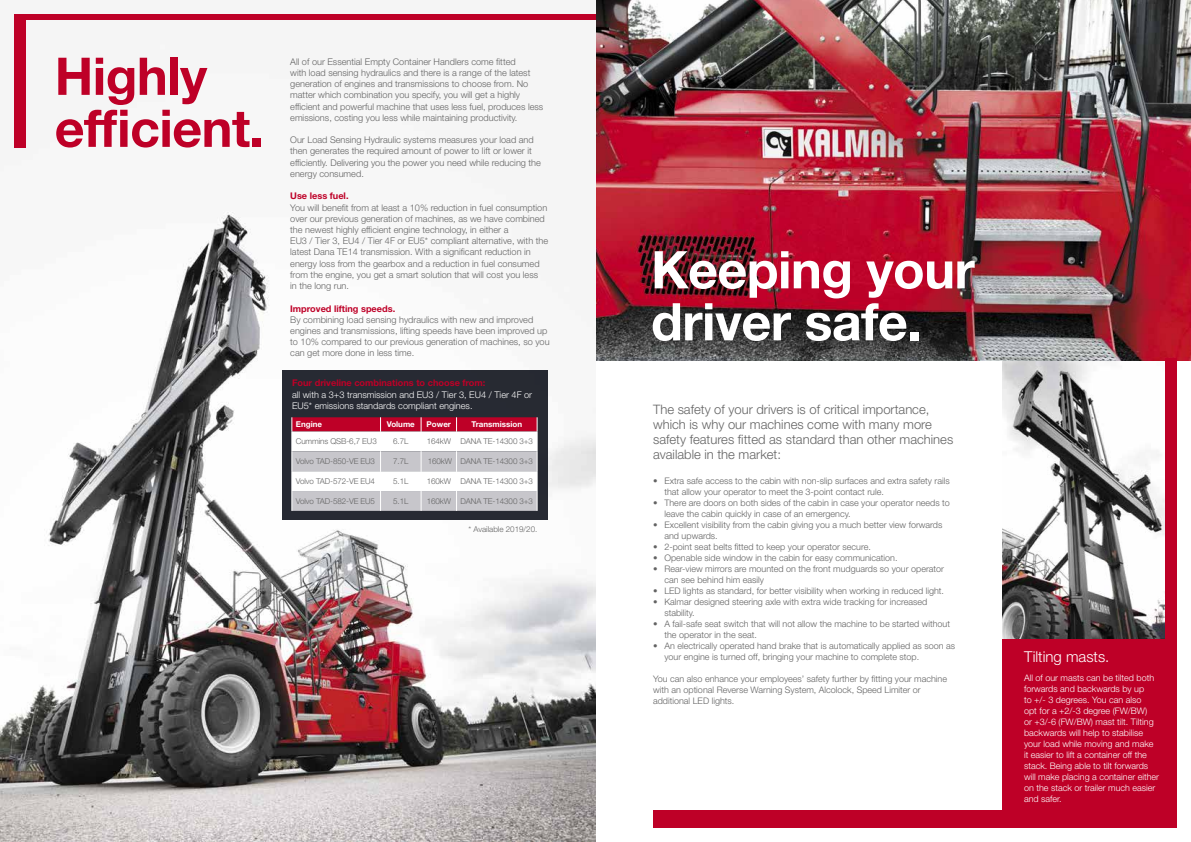
<style>
.page{position:relative;width:1191px;height:842px;background:#fff}
.page>*{position:absolute;margin:0;border:0;box-sizing:border-box;transform-origin:0 0}
.t1{font:700 52px/52px "Helvetica Neue";letter-spacing:-.01em;color:#fff}
.t2{font:700 52px/52px "Helvetica Neue";letter-spacing:-.01em;color:#be0027}
.t3{font:300 15px "Helvetica Neue LT Std";color:#fff}
.t4{font:300 13px/15px "Helvetica Neue LT Std";color:#636363}
.t5{font:300 9.2px/11.2px "Helvetica Neue LT Std";color:#636363}
.t6{font:300 9.2px/11.2px "Helvetica Neue LT Std";color:#fff}
.t7{font:700 9.2px "Helvetica Neue LT Std";color:#be0027}
.t8{font:300 9px/11px "Helvetica Neue LT Std";color:#636363}
.t9{font:300 9px/11px "Helvetica Neue LT Std";color:#fff}
.t10{font:300 8px "Helvetica Neue LT Std";letter-spacing:-.01em;color:#636363}
.t11{font:700 8px "Helvetica Neue LT Std";color:#fff}
</style>
<div class="page">
<img style="left:1002px;top:360px;width:163px;height:279px">
<img style="left:595px;top:0;width:596px;height:360px">
<img style="left:0;top:212px;width:595px;height:630px">
<div style="left:1002px;top:639px;width:174px;height:180px;background:#be0027"></div>
<div style="left:282px;top:371px;width:265px;height:149px;background:#282b34"></div>
<svg style="left:292px;top:417px;width:246px;height:94px;background:#dbbfc7"></svg>
<div style="left:653px;top:811px;width:523px;height:17px;background:#be0027"></div>
<div style="left:14px;top:14px;width:12px;height:134px;background:#be0027"></div>
<div style="left:14px;top:14px;width:581px;height:6px;background:#be0027"></div>
<div style="left:1165px;top:358px;width:11px;height:312px;background:#be0027"></div>
<h1 class="t2" style="left:55px;top:52px;width:211px">Highly efficient.</h1>
<p class="t5" style="left:290px;top:56px;width:255px">All of our Essential Empty Container Handlers come fitted<br>with load sensing hydraulics and there is a range of the latest generation of engines and transmissions to choose from. No matter which combination you specify, you will get a highly efficient and powerful machine that uses less fuel, produces less emissions, costing you less while maintaining productivity.</p>
<p class="t5" style="left:290px;top:134px;width:252px">Our Load Sensing Hydraulic systems measures your load and then generates the required amount of power to lift or lower it efficiently. Delivering you the power you need while reducing the energy consumed.</p>
<p class="t7" style="left:290px;top:190px;width:60px">Use less fuel.</p>
<p class="t5" style="left:290px;top:201px;width:259px">You will benefit from at least a 10% reduction in fuel consumption over our previous generation of machines, as we have combined the newest highly efficient engine technology, in either a<br>EU3 / Tier 3, EU4 / Tier 4F or EU5* compliant alternative, with the latest Dana TE14 transmission. With a significant reduction in energy loss from the gearbox and a reduction in fuel consumed from the engine, you get a smart solution that will cost you less<br>in the long run.</p>
<p class="t7" style="left:290px;top:303px;width:107px">Improved lifting speeds.</p>
<p class="t5" style="left:290px;top:314px;width:261px">By combining load sensing hydraulics with new and improved engines and transmissions, lifting speeds have been improved up to 10% compared to our previous generation of machines, so you can get more done in less time.</p>
<p class="t7" style="left:292px;top:377px;width:195px">Four driveline combinations to choose from:</p>
<p class="t6" style="left:292px;top:388px;width:241px">all with a 3+3 transmission and EU3 / Tier 3, EU4 / Tier 4F or<br>EU5* emissions standards compliant engines.</p>
<p class="t11" style="left:296px;top:419px;width:28px">Engine</p>
<p class="t11" style="left:387px;top:419px;width:30px">Volume</p>
<p class="t11" style="left:426px;top:419px;width:26px">Power</p>
<p class="t11" style="left:471px;top:419px;width:52px">Transmission</p>
<p class="t10" style="left:296px;top:436px;width:82px">Cummins QSB-6,7 EU3</p>
<p class="t10" style="left:393px;top:436px;width:17px">6.7L</p>
<p class="t10" style="left:427px;top:436px;width:108px">164kW DANA TE-14300 3+3</p>
<p class="t10" style="left:296px;top:456px;width:81px">Volvo TAD-850-VE EU3</p>
<p class="t10" style="left:393px;top:456px;width:17px">7.7L</p>
<p class="t10" style="left:428px;top:456px;width:107px">160kW DANA TE-14300 3+3</p>
<p class="t10" style="left:296px;top:476px;width:81px">Volvo TAD-572-VE EU4</p>
<p class="t10" style="left:393px;top:476px;width:17px">5.1L</p>
<p class="t10" style="left:427px;top:476px;width:108px">160kW DANA TE-14300 3+3</p>
<p class="t10" style="left:296px;top:496px;width:81px">Volvo TAD-582-VE EU5</p>
<p class="t10" style="left:393px;top:496px;width:17px">5.1L</p>
<p class="t10" style="left:427px;top:496px;width:108px">160kW DANA TE-14300 3+3</p>
<p class="t10" style="left:468px;top:525px;width:70px">* Available 2019/20.</p>
<h1 class="t1" style="left:651px;top:245px;width:325px">Keeping your driver safe.</h1>
<h3 class="t4" style="left:653px;top:402px;width:302px">The safety of your drivers is of critical importance, which is why our machines come with many more safety features fitted as standard than other machines available in the market:</h3>
<p class="t8" style="left:664px;top:475px;width:287px;text-indent:-11px">• Extra safe access to the cabin with non-slip surfaces and extra safety rails that allow your operator to meet the 3-point contact rule.</p>
<p class="t8" style="left:664px;top:497px;width:287px;text-indent:-11px">• There are doors on both sides of the cabin in case your operator needs to leave the cabin quickly in case of an emergency.</p>
<p class="t8" style="left:664px;top:519px;width:279px;text-indent:-11px">• Excellent visibility from the cabin giving you a much better view forwards and upwards.</p>
<p class="t8" style="left:653px;top:541px;width:219px">• 2-point seat belts fitted to keep your operator secure.</p>
<p class="t8" style="left:653px;top:552px;width:246px">• Openable side window in the cabin for easy communication.</p>
<p class="t8" style="left:664px;top:563px;width:281px;text-indent:-11px">• Rear-view mirrors are mounted on the front mudguards so your operator can see behind him easily</p>
<p class="t8" style="left:653px;top:585px;width:292px">• LED lights as standard, for better visibility when working in reduced light.</p>
<p class="t8" style="left:664px;top:596px;width:264px;text-indent:-11px">• Kalmar designed steering axle with extra wide tracking for increased stability.</p>
<p class="t8" style="left:664px;top:618px;width:287px;text-indent:-11px">• A fail-safe seat switch that will not allow the machine to be started without the operator in the seat.</p>
<p class="t8" style="left:664px;top:640px;width:292px;text-indent:-11px">• An electrically operated hand brake that is automatically applied as soon as your engine is turned off, bringing your machine to complete stop.</p>
<p class="t8" style="left:653px;top:673px;width:295px">You can also enhance your employees’ safety further by fitting your machine with an optional Reverse Warning System, Alcolock, Speed Limiter or additional LED lights.</p>
<h2 class="t3" style="left:1024px;top:647px;width:87px">Tilting masts.</h2>
<p class="t9" style="left:1024px;top:672px;width:137px">All of our masts can be tilted both forwards and backwards by up<br>to +/- 3 degrees. You can also<br>opt for a +2/-3 degree (FW/BW)<br>or +3/-6 (FW/BW) mast tilt. Tilting backwards will help to stabilise your load while moving and make it easier to lift a container off the stack. Being able to tilt forwards will make placing a container either on the stack or trailer much easier and safer.</p>
</div>
